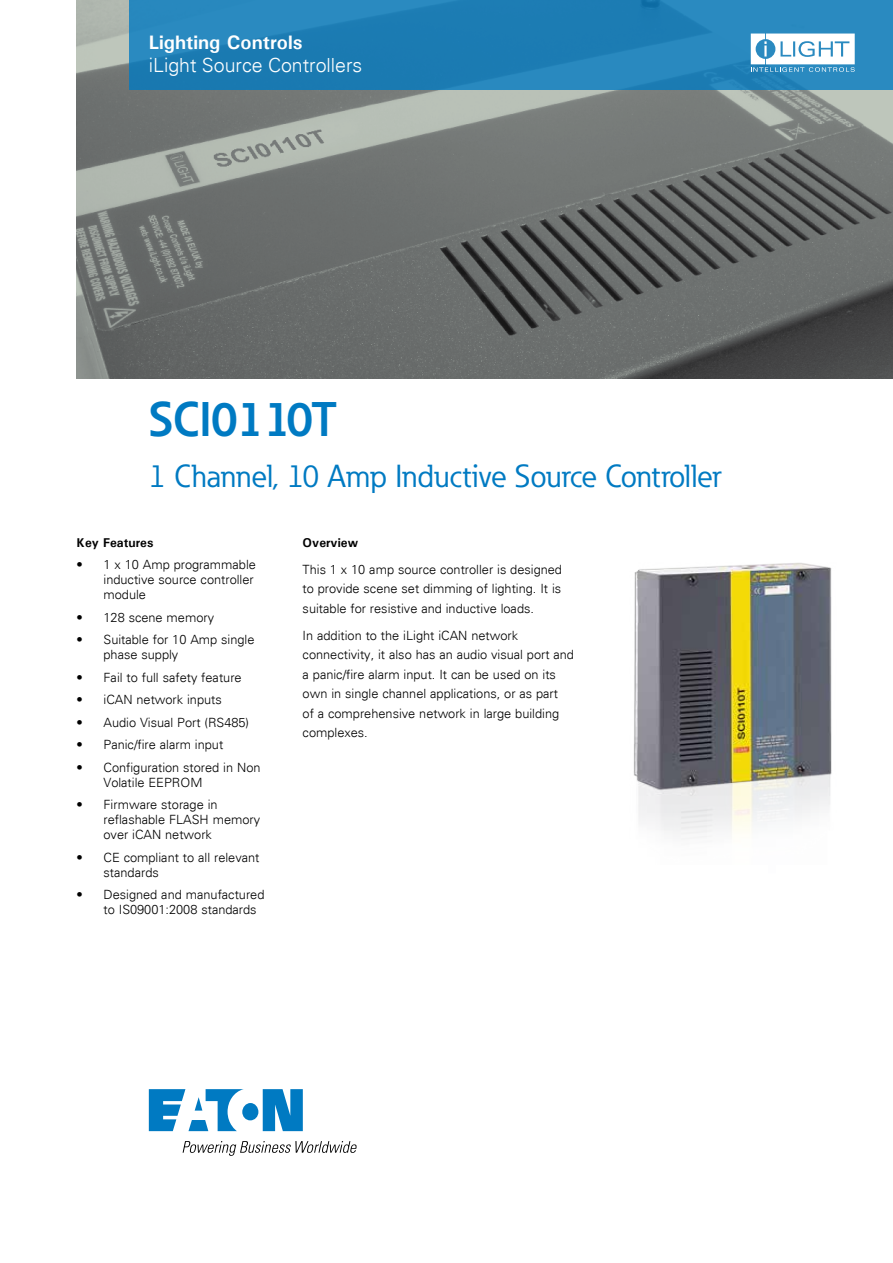
<style>
.page{position:relative;width:893px;height:1263px;background:#fff}
.page>*{position:absolute;margin:0;border:0;box-sizing:border-box;transform-origin:0 0}
.t1{font:700 48px "Eaton";color:#007ac2}
.t2{font:31.5px "Eaton";color:#007ac2}
.t3{font:300 19.5px "Univers";color:#fff}
.t4{font:700 19.5px "Univers";color:#fff}
.t5{font:300 12.75px/15px "Univers";color:#000}
.t6{font:700 12.75px "Univers";color:#000}
</style>
<div class="page">
<img style="left:77px;top:1px;width:816px;height:377px">
<img style="left:633px;top:563px;width:199px;height:276px">
<svg style="left:149px;top:1089px;width:154px;height:42px"></svg>
<svg style="left:183px;top:1141px;width:174px;height:15px"></svg>
<div style="left:129px;top:0;width:764px;height:90px;background:linear-gradient(to right,#1d7db4,#2787bd)"></div>
<svg style="left:751px;top:34px;width:104px;height:38px"></svg>
<h3 class="t4" style="left:149px;top:30px;width:155px">Lighting Controls</h3>
<h3 class="t3" style="left:149px;top:53px;width:215px">iLight Source Controllers</h3>
<h1 class="t1" style="left:149px;top:389px;width:190px">SCI0110T</h1>
<h2 class="t2" style="left:149px;top:456px;width:574px">1 Channel, 10 Amp Inductive Source Controller</h2>
<p class="t6" style="left:77px;top:534px;width:78px">Key Features</p>
<p class="t5" style="left:104px;top:557px;width:154px;text-indent:-27px">• 1 x 10 Amp programmable inductive source controller module</p>
<p class="t5" style="left:77px;top:610px;width:139px">• 128 scene memory</p>
<p class="t5" style="left:104px;top:632px;width:152px;text-indent:-27px">• Suitable for 10 Amp single phase supply</p>
<p class="t5" style="left:77px;top:670px;width:167px">• Fail to full safety feature</p>
<p class="t5" style="left:77px;top:692px;width:147px">• iCAN network inputs</p>
<p class="t5" style="left:77px;top:715px;width:174px">• Audio Visual Port (RS485)</p>
<p class="t5" style="left:77px;top:737px;width:148px">• Panic/fire alarm input</p>
<p class="t5" style="left:104px;top:760px;width:158px;text-indent:-27px">• Configuration stored in Non<br>Volatile EEPROM</p>
<p class="t5" style="left:104px;top:797px;width:158px;text-indent:-27px">• Firmware storage in reflashable FLASH memory over iCAN network</p>
<p class="t5" style="left:104px;top:850px;width:157px;text-indent:-27px">• CE compliant to all relevant standards</p>
<p class="t5" style="left:104px;top:887px;width:162px;text-indent:-27px">• Designed and manufactured to IS09001:2008 standards</p>
<p class="t6" style="left:303px;top:534px;width:57px">Overview</p>
<p class="t5" style="left:303px;top:559px;width:261px;line-height:19.5px;text-align:justify">This 1 x 10 amp source controller is designed to provide scene set dimming of lighting. It is suitable for resistive and inductive loads.</p>
<p class="t5" style="left:303px;top:625px;width:273px;line-height:19.5px">In addition to the iLight iCAN network connectivity, it also has an audio visual port and a panic/fire alarm input. It can be used on its own in single channel applications, or as part<br>of a comprehensive network in large building complexes.</p>
</div>
